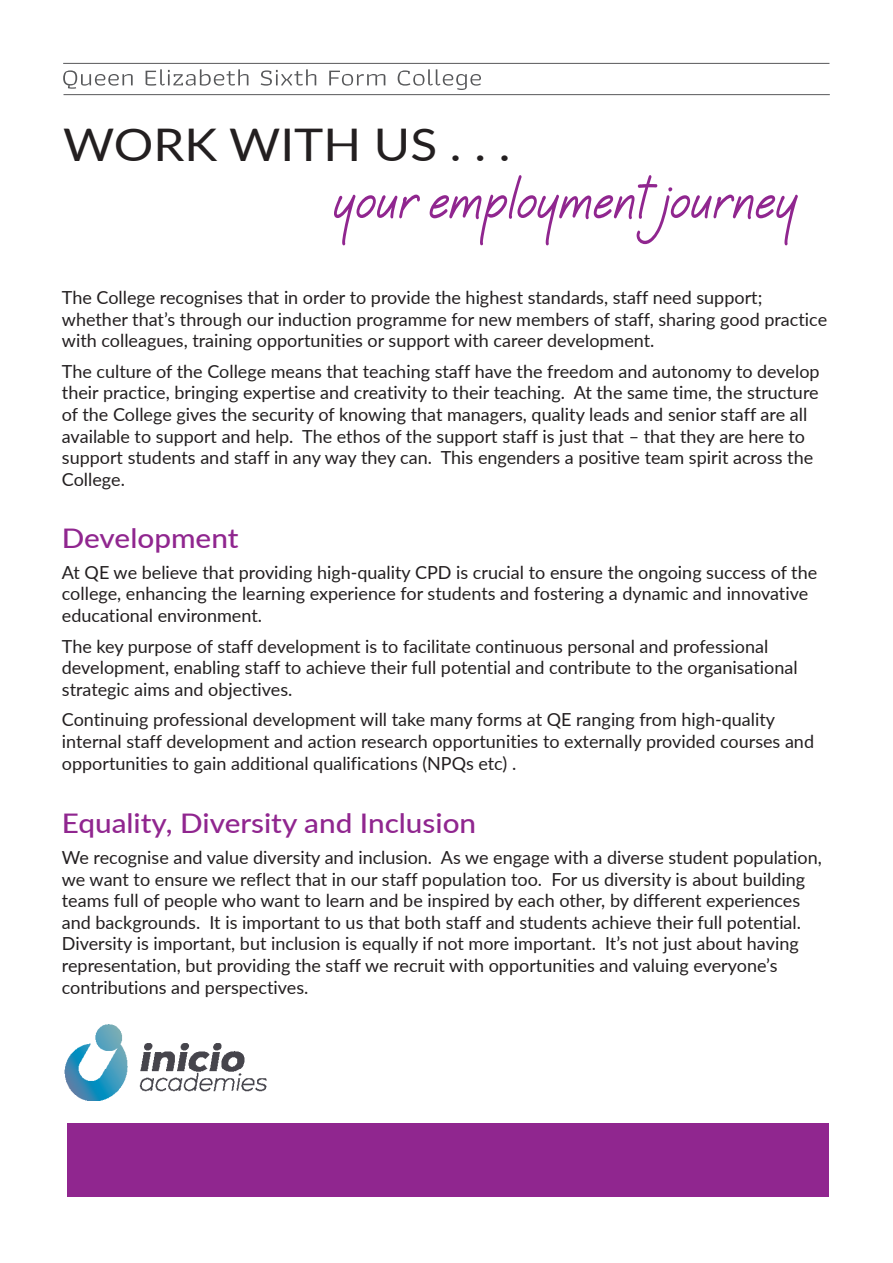
<style>
.page{position:relative;width:893px;height:1263px;background:#fff}
.page>*{position:absolute;margin:0;border:0;box-sizing:border-box;transform-origin:0 0}
.t1{font:45px "Lato";color:#231f20;scale:1.1 1}
.t2{font:500 27px "Lato";color:#90268f;scale:1.1 1}
.t3{font:18px/21.6px "Lato";color:#231f20}
</style>
<div class="page">
<img style="left:65px;top:1024px;width:202px;height:76px">
<div style="left:67px;top:1123px;width:761px;height:74px;background:#90268f"></div>
<svg style="left:334px;top:175px;width:464px;height:71px"></svg>
<hr style="left:63px;top:63px;width:766px;height:1px;background:#57585a">
<svg style="left:63px;top:69px;width:418px;height:21px"></svg>
<hr style="left:64px;top:94px;width:766px;height:1px;background:#57585a">
<h1 class="t1" style="left:63px;top:113px;width:408px">WORK WITH US . . .</h1>
<p class="t3" style="left:62px;top:286px;width:767px">The College recognises that in order to provide the highest standards, staff need support; whether that’s through our induction programme for new members of staff, sharing good practice with colleagues, training opportunities or support with career development.</p>
<p class="t3" style="left:62px;top:360px;width:759px">The culture of the College means that teaching staff have the freedom and autonomy to develop their practice, bringing expertise and creativity to their teaching. At the same time, the structure of the College gives the security of knowing that managers, quality leads and senior staff are all available to support and help. The ethos of the support staff is just that – that they are here to support students and staff in any way they can. This engenders a positive team spirit across the College.</p>
<h2 class="t2" style="left:62px;top:519px;width:162px">Development</h2>
<p class="t3" style="left:62px;top:561px;width:757px">At QE we believe that providing high-quality CPD is crucial to ensure the ongoing success of the college, enhancing the learning experience for students and fostering a dynamic and innovative educational environment.</p>
<p class="t3" style="left:62px;top:634px;width:737px">The key purpose of staff development is to facilitate continuous personal and professional development, enabling staff to achieve their full potential and contribute to the organisational strategic aims and objectives.</p>
<p class="t3" style="left:62px;top:708px;width:754px">Continuing professional development will take many forms at QE ranging from high-quality internal staff development and action research opportunities to externally provided courses and opportunities to gain additional qualifications (NPQs etc) .</p>
<h2 class="t2" style="left:62px;top:804px;width:378px">Equality, Diversity and Inclusion</h2>
<p class="t3" style="left:62px;top:846px;width:761px">We recognise and value diversity and inclusion. As we engage with a diverse student population, we want to ensure we reflect that in our staff population too. For us diversity is about building teams full of people who want to learn and be inspired by each other, by different experiences and backgrounds. It is important to us that both staff and students achieve their full potential.<br>Diversity is important, but inclusion is equally if not more important. It’s not just about having representation, but providing the staff we recruit with opportunities and valuing everyone’s contributions and perspectives.</p>
</div>
